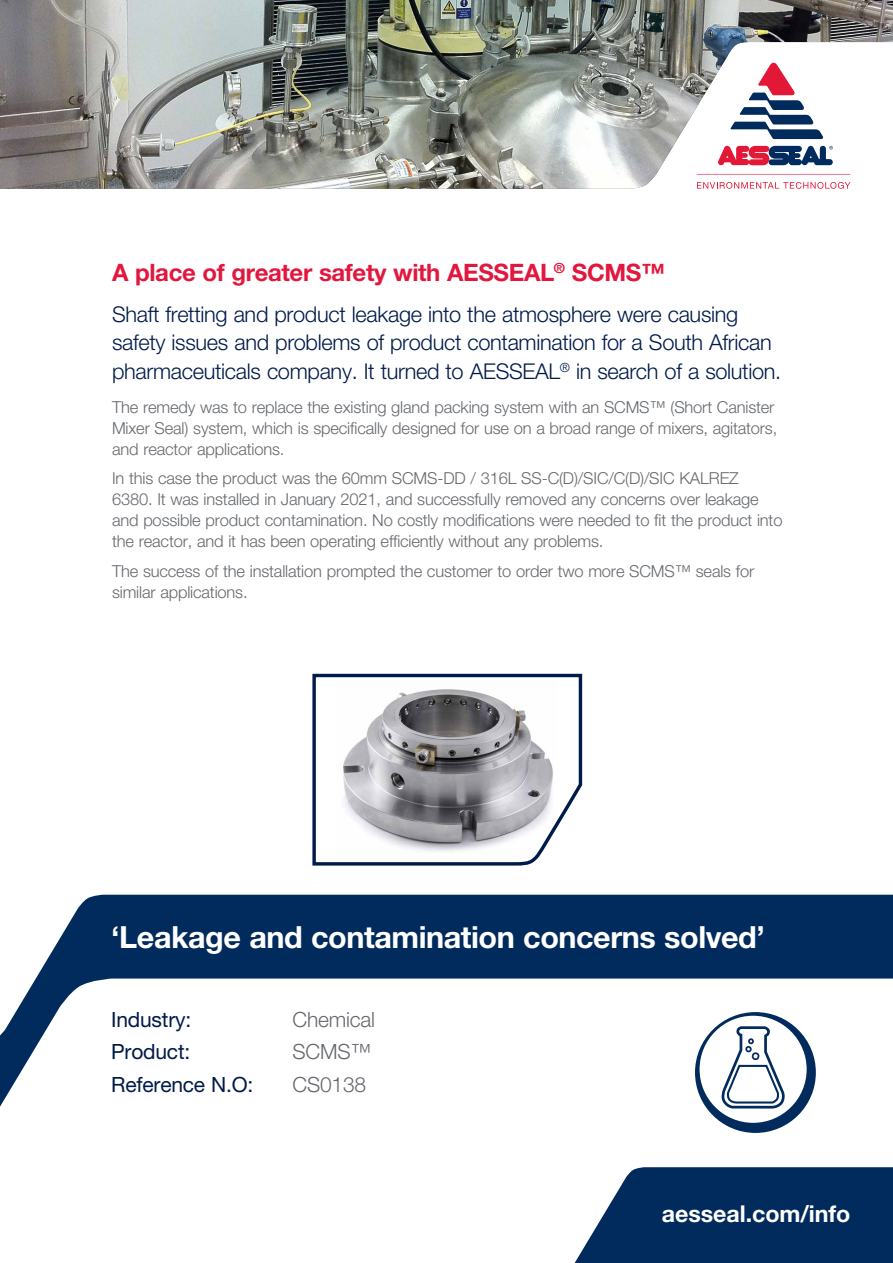
<style>
.page{position:relative;width:893px;height:1263px;background:#fff}
.page>*{position:absolute;margin:0;border:0;box-sizing:border-box;transform-origin:0 0}
.t1{font:700 30.6px "Helvetica Neue LTW1 G";letter-spacing:-.015em;color:#fff}
.t2{font:700 24px "Helvetica Neue LTW1 G";letter-spacing:-.015em;color:#e3173e}
.t3{font:700 23.25px "Helvetica Neue LTW1 G";letter-spacing:-.005em;color:#fff}
.t4{font:300 21.75px/28.5px "Helvetica Neue LTW1 G";letter-spacing:-.015em;color:#001b49}
.t5{font:21px "Helvetica Neue LTW1 G";letter-spacing:-.01em;color:#001b49}
.t6{font:300 21px "Helvetica Neue LTW1 G";letter-spacing:-.01em;color:#65696e}
.t7{font:300 16.5px/21px "Helvetica Neue LTW1 G";letter-spacing:-.01em;color:#65696e}
</style>
<div class="page">
<div style="left:36px;top:895px;width:857px;height:83px;background:#002b5c"></div>
<svg style="left:0;top:978px;width:893px;height:155px"></svg>
<div style="left:695px;top:1012px;width:121px;height:121px;background:#002b5c;border-radius:50%"></div>
<div style="left:700px;top:1016px;width:107px;height:107px;background:#fff;border-radius:50%"></div>
<svg style="left:721px;top:1024px;width:63px;height:85px"></svg>
<svg style="left:574px;top:1167px;width:319px;height:96px;background:#183f6b"></svg>
<svg style="left:312px;top:673px;width:271px;height:193px"></svg>
<img style="left:0;top:0;width:893px;height:189px">
<svg style="left:697px;top:174px;width:153px;height:1px"></svg>
<svg style="left:718px;top:146px;width:115px;height:19px"></svg>
<svg style="left:730px;top:63px;width:93px;height:76px"></svg>
<svg style="left:697px;top:182px;width:153px;height:7px"></svg>
<h2 class="t2" style="left:112px;top:257px;width:555px">A place of greater safety with AESSEAL<sup>®</sup> SCMS™</h2>
<h3 class="t4" style="left:112px;top:300px;width:671px">Shaft fretting and product leakage into the atmosphere were causing safety issues and problems of product contamination for a South African pharmaceuticals company. It turned to AESSEAL<sup>®</sup> in search of a solution.</h3>
<p class="t7" style="left:112px;top:396px;width:667px">The remedy was to replace the existing gland packing system with an SCMS™ (Short Canister<br>Mixer Seal) system, which is specifically designed for use on a broad range of mixers, agitators, and reactor applications.</p>
<p class="t7" style="left:112px;top:468px;width:672px">In this case the product was the 60mm SCMS-DD / 316L SS-C(D)/SIC/C(D)/SIC KALREZ 6380. It was installed in January 2021, and successfully removed any concerns over leakage and possible product contamination. No costly modifications were needed to fit the product into the reactor, and it has been operating efficiently without any problems.</p>
<p class="t7" style="left:112px;top:560px;width:644px">The success of the installation prompted the customer to order two more SCMS™ seals for similar applications.</p>
<h1 class="t1" style="left:111px;top:918px;width:655px">‘Leakage and contamination concerns solved’</h1>
<p class="t5" style="left:111px;top:1007px;width:81px">Industry:</p>
<p class="t6" style="left:293px;top:1007px;width:84px">Chemical</p>
<p class="t5" style="left:111px;top:1039px;width:81px">Product:</p>
<p class="t6" style="left:293px;top:1039px;width:80px">SCMS™</p>
<p class="t5" style="left:111px;top:1071px;width:144px">Reference N.O:</p>
<p class="t6" style="left:293px;top:1071px;width:75px">CS0138</p>
<h3 class="t3" style="left:662px;top:1199px;width:190px">aesseal.com/info</h3>
</div>
